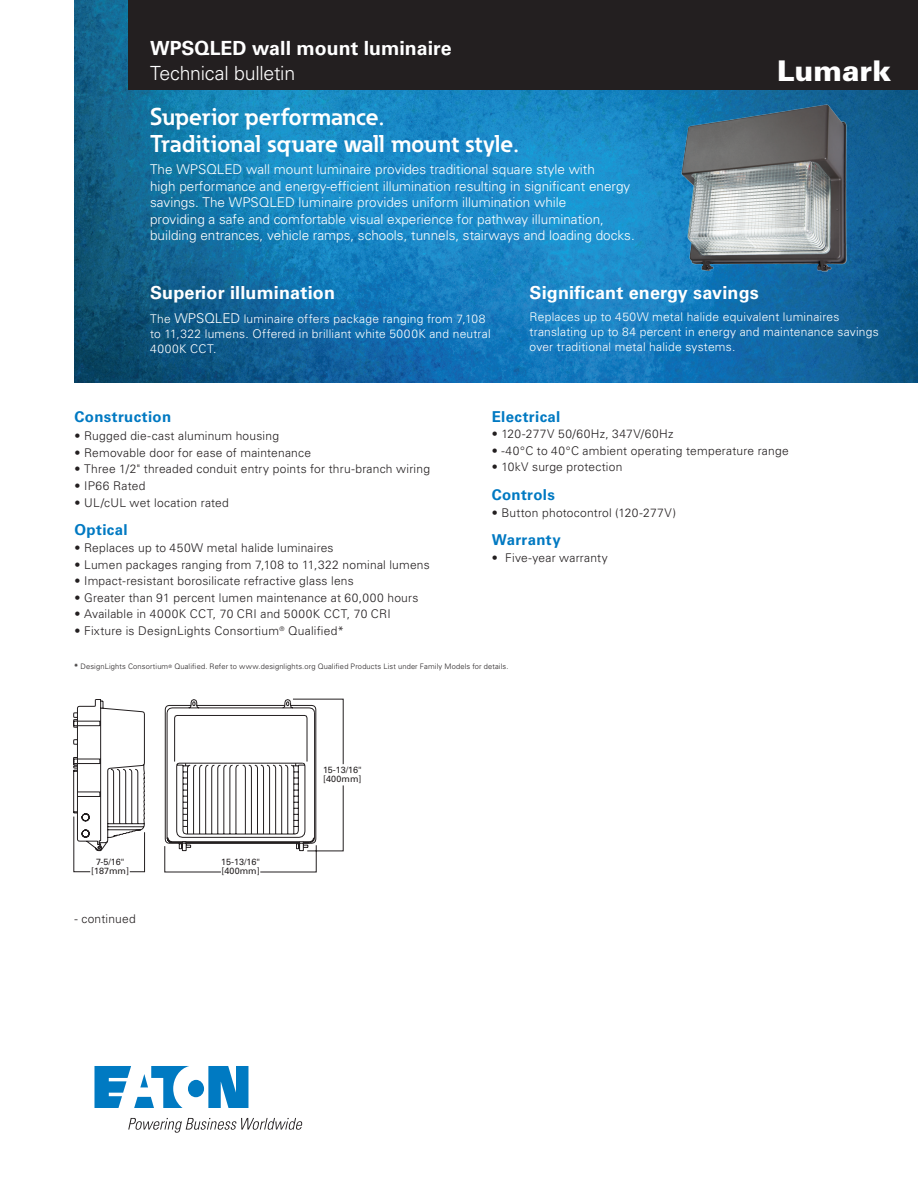
<style>
.page{position:relative;width:918px;height:1188px;background:#fff}
.page>*{position:absolute;margin:0;border:0;box-sizing:border-box;transform-origin:0 0}
.t1{font:900 28.5px "Univers LT Std";color:#fff}
.t2{font:700 24px/27px "Eaton";color:#fff}
.t3{font:700 19.5px "Univers LT Std";color:#fff}
.t4{font:300 19.5px "Univers LT Std";letter-spacing:-.01em;color:#fff}
.t5{font:700 18px "Univers LT Std";letter-spacing:.01em;color:#fff}
.t6{font:700 15px "Univers LT Std";letter-spacing:.025em;color:#0079c2}
.t7{font:300 13.5px/16.5px "Univers LT Std";color:#fff}
.t8{font:300 12px "Univers LT Std";letter-spacing:.02em;color:#231f20}
.t9{font:300 12px/15px "Univers LT Std";letter-spacing:.02em;color:#fff}
.t10{font:300 12px "Univers LT Std";letter-spacing:.045em;color:#231f20}
.t11{font:9px/9px "Univers LT Std";color:#231f20}
.t12{font:300 7.5px "Univers LT Std";letter-spacing:.02em;color:#231f20}
.s1{font-size:13.5px}
.s2{font-weight:700}
.s3{font-size:4.5px}
</style>
<div class="page">
<img style="left:75px;top:0;width:843px;height:382px">
<div style="left:129px;top:0;width:789px;height:90px;background:#231f20"></div>
<svg style="left:94px;top:1066px;width:154px;height:42px"></svg>
<svg style="left:128px;top:1118px;width:175px;height:15px"></svg>
<img style="left:672px;top:95px;width:184px;height:184px">
<svg style="left:73px;top:698px;width:271px;height:175px"></svg>
<h3 class="t3" style="left:150px;top:36px;width:303px">WPSQLED wall mount luminaire</h3>
<h3 class="t4" style="left:150px;top:61px;width:147px">Technical bulletin</h3>
<h1 class="t1" style="left:777px;top:53px;width:116px">Lumark</h1>
<h2 class="t2" style="left:150px;top:103px;width:370px">Superior performance.<br>Traditional square wall mount style.</h2>
<p class="t7" style="left:150px;top:161px;width:486px">The WPSQLED wall mount luminaire provides traditional square style with<br>high performance and energy-efficient illumination resulting in significant energy savings. The WPSQLED luminaire provides uniform illumination while<br>providing a safe and comfortable visual experience for pathway illumination, building entrances, vehicle ramps, schools, tunnels, stairways and loading docks.</p>
<h3 class="t5" style="left:150px;top:282px;width:186px">Superior illumination</h3>
<p class="t9" style="left:150px;top:311px;width:342px">The <span class="s1">WPSQLED</span> luminaire offers package ranging from 7,108 to 11,322 lumens. Offered in brilliant white 5000K and neutral<br>4000K CCT.</p>
<h3 class="t5" style="left:530px;top:282px;width:231px">Significant energy savings</h3>
<p class="t9" style="left:530px;top:309px;width:351px">Replaces up to 450W metal halide equivalent luminaires translating up to 84 percent in energy and maintenance savings over traditional metal halide systems.</p>
<p class="t6" style="left:75px;top:407px;width:98px">Construction</p>
<p class="t8" style="left:75px;top:429px;width:206px">• Rugged die-cast aluminum housing</p>
<p class="t8" style="left:75px;top:445px;width:238px">• Removable door for ease of maintenance</p>
<p class="t8" style="left:75px;top:462px;width:357px">• Three 1/2" threaded conduit entry points for thru-branch wiring</p>
<p class="t8" style="left:75px;top:479px;width:72px">• IP66 Rated</p>
<p class="t8" style="left:75px;top:495px;width:156px">• UL/cUL wet location rated</p>
<p class="t6" style="left:75px;top:521px;width:55px">Optical</p>
<p class="t8" style="left:75px;top:540px;width:261px">• Replaces up to 450W metal halide luminaires</p>
<p class="t8" style="left:75px;top:557px;width:357px">• Lumen packages ranging from 7,108 to 11,322 nominal lumens</p>
<p class="t8" style="left:75px;top:574px;width:281px">• Impact-resistant borosilicate refractive glass lens</p>
<p class="t8" style="left:75px;top:590px;width:345px">• Greater than 91 percent lumen maintenance at 60,000 hours</p>
<p class="t8" style="left:75px;top:607px;width:318px">• Available in 4000K CCT, 70 CRI and 5000K CCT, 70 CRI</p>
<p class="t8" style="left:75px;top:623px;width:271px">• Fixture is DesignLights Consortium<sup>®</sup> Qualified*</p>
<p class="t6" style="left:492px;top:407px;width:70px">Electrical</p>
<p class="t10" style="left:492px;top:427px;width:183px">• 120-277V 50/60Hz, 347V/60Hz</p>
<p class="t8" style="left:492px;top:443px;width:298px">• -40°C to 40°C ambient operating temperature range</p>
<p class="t8" style="left:492px;top:460px;width:132px">• 10kV surge protection</p>
<p class="t6" style="left:492px;top:486px;width:65px">Controls</p>
<p class="t8" style="left:492px;top:505px;width:186px">• Button photocontrol (120-277V)</p>
<p class="t6" style="left:492px;top:531px;width:70px">Warranty</p>
<p class="t8" style="left:492px;top:550px;width:118px">• Five-year warranty</p>
<p class="t12" style="left:74px;top:661px;width:436px"><span class="s2">*</span> DesignLights Consortium<span class="s3">®</span> Qualified. Refer to www.designlights.org Qualified Products List under Family Models for details.</p>
<p class="t11" style="left:91px;top:858px;width:39px;text-align:center">7-5/16" [187mm]</p>
<p class="t11" style="left:221px;top:858px;width:40px">15-13/16" [400mm]</p>
<p class="t8" style="left:75px;top:912px;width:63px">- continued</p>
<p class="t11" style="left:323px;top:765px;width:40px">15-13/16" [400mm]</p>
</div>
